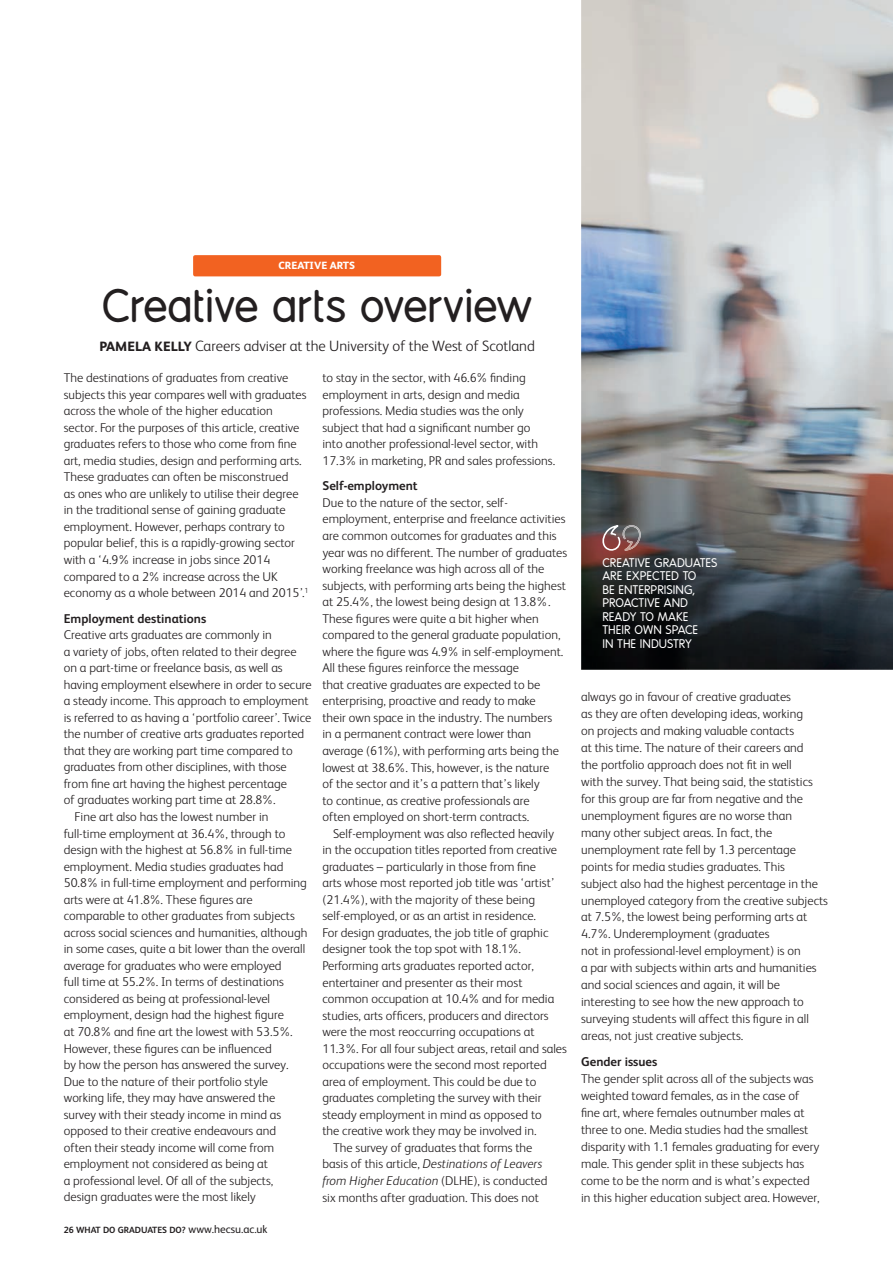
<style>
.page{position:relative;width:893px;height:1263px;background:#fff}
.page>*{position:absolute;margin:0;border:0;box-sizing:border-box;transform-origin:0 0}
.t1{font:45px "Nesimplifiedfullfont";color:#231f20}
.t2{font:300 15px "FS Albert";color:#231f20}
.t3{font:300 12.75px/16.5px "FS Albert";color:#231f20}
.t4{font:italic 300 12.75px "FS Albert";color:#231f20}
.t5{font:700 12.75px "FS Albert";color:#231f20}
.t6{font:12px/13.5px "Nesimplifiedfullfont";color:#fff}
.t7{font:800 10.5px "FS Albert";color:#fff}
.t8{font:700 9px "FS Albert";color:#231f20}
.s1{font-weight:800;font-size:13.5px}
.s2{font-weight:400;font-size:11.25px}
.s3{font-style:normal}
</style>
<div class="page">
<img style="left:581px;top:0;width:312px;height:670px">
<div style="left:193px;top:255px;width:248px;height:21px;background:#f26221;border-radius:2px"></div>
<svg style="left:602px;top:525px;width:21px;height:26px"></svg>
<img style="left:623px;top:525px;width:18px;height:26px">
<p class="t7" style="left:279px;top:259px;width:78px">CREATIVE ARTS</p>
<h1 class="t1" style="left:102px;top:281px;width:432px">Creative arts overview</h1>
<p class="t2" style="left:99px;top:337px;width:437px"><span class="s1">PAMELA KELLY</span> Careers adviser at the University of the West of Scotland</p>
<p class="t3" style="left:64px;top:369px;width:246px">The destinations of graduates from creative subjects this year compares well with graduates across the whole of the higher education sector. For the purposes of this article, creative graduates refers to those who come from fine art, media studies, design and performing arts.<br>These graduates can often be misconstrued<br>as ones who are unlikely to utilise their degree in the traditional sense of gaining graduate employment. However, perhaps contrary to popular belief, this is a rapidly-growing sector with a ‘4.9% increase in jobs since 2014 compared to a 2% increase across the UK economy as a whole between 2014 and 2015’.<sup>1</sup></p>
<p class="t5" style="left:64px;top:611px;width:144px">Employment destinations</p>
<p class="t3" style="left:64px;top:626px;width:210px">Creative arts graduates are commonly in</p>
<p class="t3" style="left:64px;top:643px;width:234px">a variety of jobs, often related to their degree</p>
<p class="t3" style="left:64px;top:659px;width:220px">on a part-time or freelance basis, as well as</p>
<p class="t3" style="left:64px;top:676px;width:250px">having employment elsewhere in order to secure</p>
<p class="t3" style="left:64px;top:692px;width:246px">a steady income. This approach to employment</p>
<p class="t3" style="left:64px;top:709px;width:249px">is referred to as having a ‘portfolio career’. Twice</p>
<p class="t3" style="left:64px;top:726px;width:242px">the number of creative arts graduates reported</p>
<p class="t3" style="left:64px;top:742px;width:230px">that they are working part time compared to</p>
<p class="t3" style="left:64px;top:759px;width:225px">graduates from other disciplines, with those</p>
<p class="t3" style="left:64px;top:775px;width:225px">from fine art having the highest percentage</p>
<p class="t3" style="left:64px;top:792px;width:213px">of graduates working part time at 28.8%.</p>
<p class="t3" style="left:74px;top:808px;width:196px">Fine art also has the lowest number in</p>
<p class="t3" style="left:64px;top:825px;width:223px">full-time employment at 36.4%, through to</p>
<p class="t3" style="left:64px;top:841px;width:230px">design with the highest at 56.8% in full-time</p>
<p class="t3" style="left:64px;top:858px;width:221px">employment. Media studies graduates had</p>
<p class="t3" style="left:64px;top:874px;width:245px">50.8% in full-time employment and performing</p>
<p class="t3" style="left:64px;top:891px;width:191px">arts were at 41.8%. These figures are</p>
<p class="t3" style="left:64px;top:907px;width:233px">comparable to other graduates from subjects</p>
<p class="t3" style="left:64px;top:924px;width:245px">across social sciences and humanities, although</p>
<p class="t3" style="left:64px;top:941px;width:243px">in some cases, quite a bit lower than the overall</p>
<p class="t3" style="left:64px;top:957px;width:219px">average for graduates who were employed</p>
<p class="t3" style="left:64px;top:974px;width:222px">full time at 55.2%. In terms of destinations</p>
<p class="t3" style="left:64px;top:990px;width:208px">considered as being at professional-level</p>
<p class="t3" style="left:64px;top:1007px;width:222px">employment, design had the highest figure</p>
<p class="t3" style="left:64px;top:1023px;width:230px">at 70.8% and fine art the lowest with 53.5%.</p>
<p class="t3" style="left:64px;top:1040px;width:210px">However, these figures can be influenced</p>
<p class="t3" style="left:64px;top:1056px;width:226px">by how the person has answered the survey.</p>
<p class="t3" style="left:64px;top:1073px;width:206px">Due to the nature of their portfolio style</p>
<p class="t3" style="left:64px;top:1089px;width:213px">working life, they may have answered the</p>
<p class="t3" style="left:64px;top:1106px;width:219px">survey with their steady income in mind as</p>
<p class="t3" style="left:64px;top:1122px;width:214px">opposed to their creative endeavours and</p>
<p class="t3" style="left:64px;top:1139px;width:212px">often their steady income will come from</p>
<p class="t3" style="left:64px;top:1155px;width:206px">employment not considered as being at</p>
<p class="t3" style="left:64px;top:1172px;width:211px">a professional level. Of all of the subjects,</p>
<p class="t3" style="left:64px;top:1189px;width:194px">design graduates were the most likely</p>
<p class="t8" style="left:64px;top:1225px;width:205px">26 WHAT DO GRADUATES DO? <span class="s2">www.hecsu.ac.uk</span></p>
<p class="t3" style="left:322px;top:369px;width:234px">to stay in the sector, with 46.6% finding employment in arts, design and media professions. Media studies was the only subject that had a significant number go<br>into another professional-level sector, with 17.3% in marketing, PR and sales professions.</p>
<p class="t5" style="left:322px;top:479px;width:97px">Self-employment</p>
<p class="t3" style="left:322px;top:494px;width:246px">Due to the nature of the sector, self&shy;employment, enterprise and freelance activities are common outcomes for graduates and this year was no different. The number of graduates working freelance was high across all of the subjects, with performing arts being the highest at 25.4%, the lowest being design at 13.8%.<br>These figures were quite a bit higher when compared to the general graduate population, where the figure was 4.9% in self-employment.<br>All these figures reinforce the message<br>that creative graduates are expected to be enterprising, proactive and ready to make<br>their own space in the industry. The numbers<br>in a permanent contract were lower than average (61%), with performing arts being the lowest at 38.6%. This, however, is the nature<br>of the sector and it’s a pattern that’s likely<br>to continue, as creative professionals are<br>often employed on short-term contracts.</p>
<p class="t3" style="left:333px;top:825px;width:222px">Self-employment was also reflected heavily</p>
<p class="t3" style="left:322px;top:841px;width:236px">in the occupation titles reported from creative</p>
<p class="t3" style="left:322px;top:858px;width:215px">graduates – particularly in those from fine</p>
<p class="t3" style="left:322px;top:874px;width:234px">arts whose most reported job title was ‘artist’</p>
<p class="t3" style="left:322px;top:891px;width:214px">(21.4%), with the majority of these being</p>
<p class="t3" style="left:322px;top:908px;width:215px">self-employed, or as an artist in residence.</p>
<p class="t3" style="left:322px;top:924px;width:227px">For design graduates, the job title of graphic</p>
<p class="t3" style="left:322px;top:941px;width:200px">designer took the top spot with 18.1%.</p>
<p class="t3" style="left:322px;top:957px;width:213px">Performing arts graduates reported actor,</p>
<p class="t3" style="left:322px;top:974px;width:202px">entertainer and presenter as their most</p>
<p class="t3" style="left:322px;top:990px;width:233px">common occupation at 10.4% and for media</p>
<p class="t3" style="left:322px;top:1007px;width:228px">studies, arts officers, producers and directors</p>
<p class="t3" style="left:322px;top:1023px;width:214px">were the most reoccurring occupations at</p>
<p class="t3" style="left:322px;top:1040px;width:246px">11.3%. For all four subject areas, retail and sales</p>
<p class="t3" style="left:322px;top:1056px;width:226px">occupations were the second most reported</p>
<p class="t3" style="left:322px;top:1073px;width:215px">area of employment. This could be due to</p>
<p class="t3" style="left:322px;top:1089px;width:221px">graduates completing the survey with their</p>
<p class="t3" style="left:322px;top:1106px;width:221px">steady employment in mind as opposed to</p>
<p class="t3" style="left:322px;top:1123px;width:216px">the creative work they may be involved in.</p>
<p class="t3" style="left:333px;top:1139px;width:201px">The survey of graduates that forms the</p>
<p class="t4" style="left:322px;top:1157px;width:221px"><span class="s3">basis of this article,</span> Destinations of Leavers</p>
<p class="t4" style="left:322px;top:1173px;width:227px">from Higher Education <span class="s3">(DLHE), is conducted</span></p>
<p class="t3" style="left:322px;top:1189px;width:218px">six months after graduation. This does not</p>
<p class="t6" style="left:602px;top:556px;width:117px">CREATIVE GRADUATES<br>ARE EXPECTED TO<br>BE ENTERPRISING,<br>PROACTIVE AND<br>READY TO MAKE<br>THEIR OWN SPACE<br>IN THE INDUSTRY</p>
<p class="t3" style="left:581px;top:688px;width:248px;line-height:17px">always go in favour of creative graduates<br>as they are often developing ideas, working<br>on projects and making valuable contacts<br>at this time. The nature of their careers and<br>the portfolio approach does not fit in well<br>with the survey. That being said, the statistics for this group are far from negative and the unemployment figures are no worse than<br>many other subject areas. In fact, the unemployment rate fell by 1.3 percentage points for media studies graduates. This<br>subject also had the highest percentage in the unemployed category from the creative subjects at 7.5%, the lowest being performing arts at 4.7%. Underemployment (graduates<br>not in professional-level employment) is on<br>a par with subjects within arts and humanities and social sciences and again, it will be interesting to see how the new approach to surveying students will affect this figure in all areas, not just creative subjects.</p>
<p class="t5" style="left:581px;top:1054px;width:78px">Gender issues</p>
<p class="t3" style="left:581px;top:1070px;width:240px;line-height:17px">The gender split across all of the subjects was weighted toward females, as in the case of fine art, where females outnumber males at three to one. Media studies had the smallest disparity with 1.1 females graduating for every male. This gender split in these subjects has come to be the norm and is what’s expected in this higher education subject area. However,</p>
</div>
